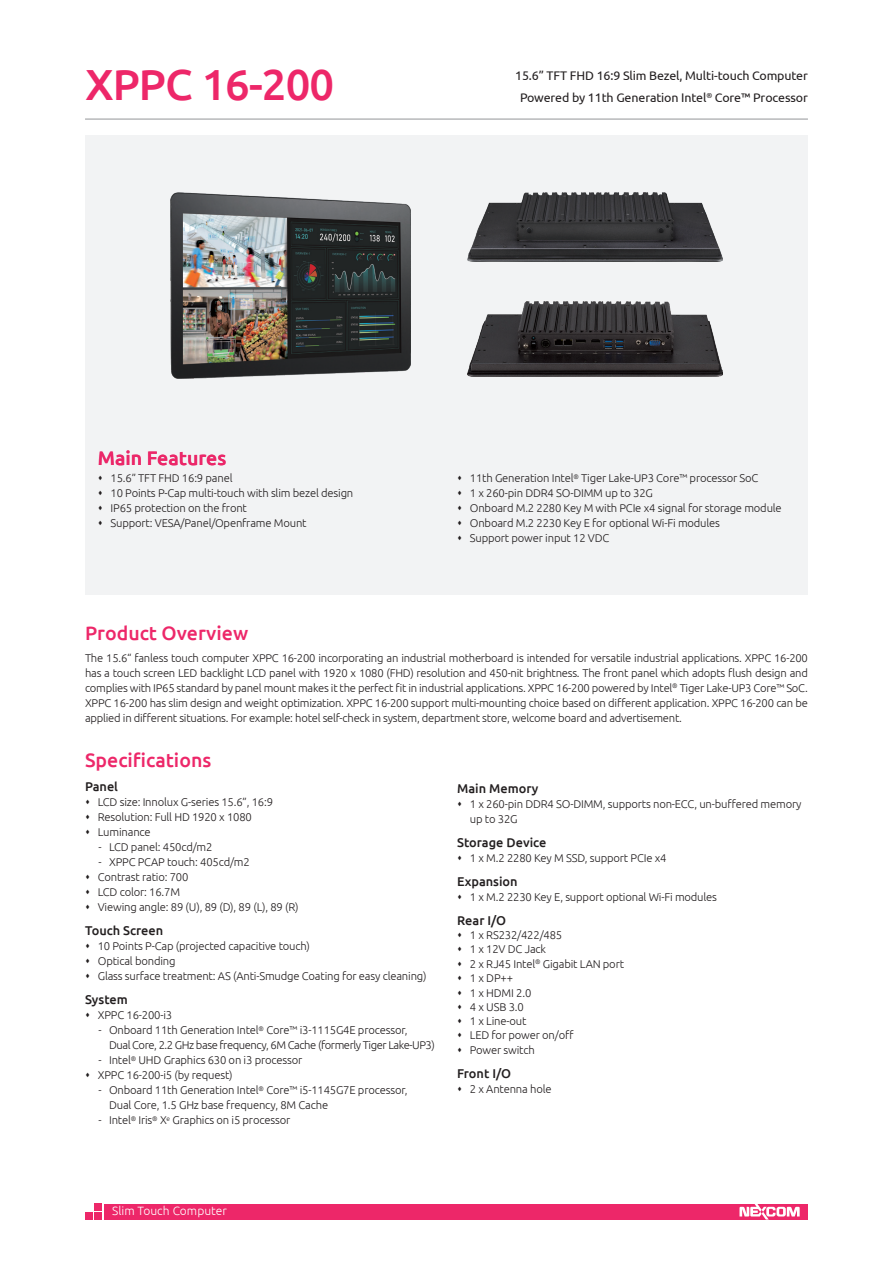
<style>
.page{position:relative;width:893px;height:1263px;background:#fff}
.page>*{position:absolute;margin:0;border:0;box-sizing:border-box;transform-origin:0 0}
.model_name{font:500 43.5px "Ubuntu";letter-spacing:-.02em;color:#ed2769}
.t1{font:500 19.5px "Ubuntu";color:#ed2769}
.item{font:500 12.75px "Ubuntu";color:#231f20}
.model_describe{font:12.45px "Ubuntu";letter-spacing:-.01em;color:#231f20}
.t2{font:300 12px "Ubuntu";color:#fff}
.product_overview{font:300 11.25px/15px "Ubuntu";letter-spacing:-.015em;color:#231f20}
</style>
<div class="page">
<div style="left:104px;top:1204px;width:704px;height:15px;background:#ed2769"></div>
<div style="left:94px;top:1203px;width:7px;height:7px;background:#ed2769"></div>
<div style="left:94px;top:1213px;width:7px;height:7px;background:#ed2769"></div>
<div style="left:85px;top:1213px;width:7px;height:7px;background:#ed2769"></div>
<svg style="left:739px;top:1204px;width:61px;height:15px"></svg>
<hr style="left:85px;top:119px;width:723px;height:1px;background:#939598">
<div style="left:85px;top:136px;width:723px;height:459px;background:#f2f3f4"></div>
<img style="left:170px;top:192px;width:240px;height:186px">
<img style="left:467px;top:192px;width:256px;height:69px">
<img style="left:467px;top:301px;width:256px;height:75px">
<p class="model_name" style="left:85px;top:57px;width:251px">XPPC 16-200</p>
<p class="model_describe" style="left:515px;top:68px;width:294px">15.6” TFT FHD 16:9 Slim Bezel, Multi-touch Computer</p>
<p class="model_describe" style="left:520px;top:90px;width:289px">Powered by 11th Generation Intel<sup>®</sup> Core™ Processor</p>
<h2 class="t1" style="left:98px;top:446px;width:130px">Main Features</h2>
<p class="product_overview" style="left:111px;top:471px;width:123px">15.6” TFT FHD 16:9 panel</p>
<p class="product_overview" style="left:111px;top:486px;width:244px">10 Points P-Cap multi-touch with slim bezel design</p>
<p class="product_overview" style="left:111px;top:501px;width:138px">IP65 protection on the front</p>
<p class="product_overview" style="left:111px;top:516px;width:198px">Support: VESA/Panel/Openframe Mount</p>
<p class="product_overview" style="left:470px;top:471px;width:290px">11th Generation Intel<sup>®</sup> Tiger Lake-UP3 Core™ processor SoC</p>
<p class="product_overview" style="left:470px;top:486px;width:185px">1 x 260-pin DDR4 SO-DIMM up to 32G</p>
<p class="product_overview" style="left:470px;top:501px;width:313px">Onboard M.2 2280 Key M with PCIe x4 signal for storage module</p>
<p class="product_overview" style="left:470px;top:516px;width:252px">Onboard M.2 2230 Key E for optional Wi-Fi modules</p>
<p class="product_overview" style="left:470px;top:531px;width:141px">Support power input 12 VDC</p>
<p class="t1" style="left:85px;top:621px;width:165px">Product Overview</p>
<p class="product_overview" style="left:85px;top:650px;width:724px;text-align:justify">The 15.6“ fanless touch computer XPPC 16-200 incorporating an industrial motherboard is intended for versatile industrial applications. XPPC 16-200 has a touch screen LED backlight LCD panel with 1920 x 1080 (FHD) resolution and 450-nit brightness. The front panel which adopts flush design and complies with IP65 standard by panel mount makes it the perfect fit in industrial applications. XPPC 16-200 powered by Intel<sup>®</sup> Tiger Lake-UP3 Core™ SoC.<br>XPPC 16-200 has slim design and weight optimization. XPPC 16-200 support multi-mounting choice based on different application. XPPC 16-200 can be applied in different situations. For example: hotel self-check in system, department store, welcome board and advertisement.</p>
<p class="t1" style="left:85px;top:748px;width:128px">Specifications</p>
<p class="item" style="left:85px;top:779px;width:35px">Panel</p>
<p class="product_overview" style="left:98px;top:795px;width:177px">LCD size: Innolux G-series 15.6”, 16:9</p>
<p class="product_overview" style="left:98px;top:810px;width:156px">Resolution: Full HD 1920 x 1080</p>
<p class="product_overview" style="left:98px;top:825px;width:54px">Luminance</p>
<p class="product_overview" style="left:99px;top:840px;width:115px">- LCD panel: 450cd/m2</p>
<p class="product_overview" style="left:99px;top:855px;width:153px">- XPPC PCAP touch: 405cd/m2</p>
<p class="product_overview" style="left:98px;top:870px;width:92px">Contrast ratio: 700</p>
<p class="product_overview" style="left:98px;top:885px;width:84px">LCD color: 16.7M</p>
<p class="product_overview" style="left:98px;top:900px;width:202px">Viewing angle: 89 (U), 89 (D), 89 (L), 89 (R)</p>
<p class="item" style="left:85px;top:923px;width:80px">Touch Screen</p>
<p class="product_overview" style="left:98px;top:939px;width:214px">10 Points P-Cap (projected capacitive touch)</p>
<p class="product_overview" style="left:98px;top:954px;width:79px">Optical bonding</p>
<p class="product_overview" style="left:98px;top:969px;width:330px">Glass surface treatment: AS (Anti-Smudge Coating for easy cleaning)</p>
<p class="item" style="left:85px;top:992px;width:44px">System</p>
<p class="product_overview" style="left:98px;top:1008px;width:76px">XPPC 16-200-i3</p>
<p class="product_overview" style="left:109px;top:1023px;width:327px;text-indent:-10px">- Onboard 11th Generation Intel<sup>®</sup> Core™ i3-1115G4E processor,<br>Dual Core, 2.2 GHz base frequency, 6M Cache (formerly Tiger Lake-UP3)</p>
<p class="product_overview" style="left:99px;top:1053px;width:205px">- Intel<sup>®</sup> UHD Graphics 630 on i3 processor</p>
<p class="product_overview" style="left:98px;top:1068px;width:136px">XPPC 16-200-i5 (by request)</p>
<p class="product_overview" style="left:109px;top:1083px;width:300px;text-indent:-10px">- Onboard 11th Generation Intel<sup>®</sup> Core™ i5-1145G7E processor,<br>Dual Core, 1.5 GHz base frequency, 8M Cache</p>
<p class="product_overview" style="left:99px;top:1113px;width:193px">- Intel<sup>®</sup> Iris<sup>®</sup> X<sup>e</sup> Graphics on i5 processor</p>
<p class="item" style="left:457px;top:780px;width:83px">Main Memory</p>
<p class="product_overview" style="left:470px;top:796px;width:333px">1 x 260-pin DDR4 SO-DIMM, supports non-ECC, un-buffered memory up to 32G</p>
<p class="item" style="left:457px;top:834px;width:91px">Storage Device</p>
<p class="product_overview" style="left:470px;top:850px;width:198px">1 x M.2 2280 Key M SSD, support PCIe x4</p>
<p class="item" style="left:457px;top:873px;width:62px">Expansion</p>
<p class="product_overview" style="left:470px;top:889px;width:249px">1 x M.2 2230 Key E, support optional Wi-Fi modules</p>
<p class="item" style="left:457px;top:912px;width:51px">Rear I/O</p>
<p class="product_overview" style="left:470px;top:927px;width:94px">1 x RS232/422/485</p>
<p class="product_overview" style="left:470px;top:941px;width:78px">1 x 12V DC Jack</p>
<p class="product_overview" style="left:470px;top:956px;width:156px">2 x RJ45 Intel<sup>®</sup> Gigabit LAN port</p>
<p class="product_overview" style="left:470px;top:970px;width:45px">1 x DP++</p>
<p class="product_overview" style="left:470px;top:985px;width:63px">1 x HDMI 2.0</p>
<p class="product_overview" style="left:470px;top:999px;width:55px">4 x USB 3.0</p>
<p class="product_overview" style="left:470px;top:1013px;width:58px">1 x Line-out</p>
<p class="product_overview" style="left:470px;top:1027px;width:105px">LED for power on/off</p>
<p class="product_overview" style="left:470px;top:1042px;width:67px">Power switch</p>
<p class="item" style="left:457px;top:1066px;width:55px">Front I/O</p>
<p class="product_overview" style="left:470px;top:1081px;width:83px">2 x Antenna hole</p>
<p class="t2" style="left:112px;top:1203px;width:116px">Slim Touch Computer</p>
</div>
